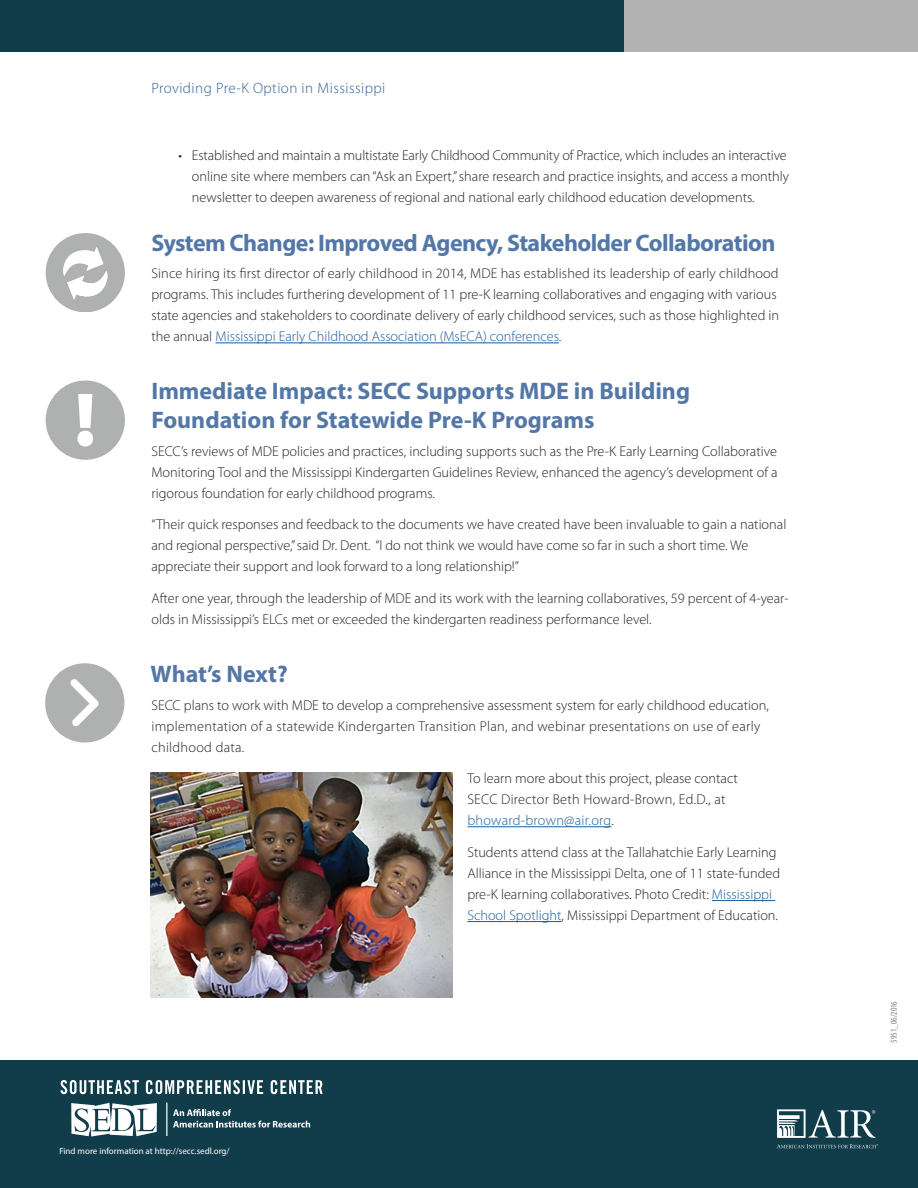
<style>
.page{position:relative;width:918px;height:1188px;background:#fff}
.page>*{position:absolute;margin:0;border:0;box-sizing:border-box;transform-origin:0 0}
.t1{font:900 76.5px "Myriad Pro";color:#fff}
.t2{font:700 24px/28.8px "Myriad Pro";letter-spacing:-.01em;color:#5377a6}
.t3{font:300 15px "Myriad Pro";letter-spacing:.03em;color:#316196}
.t4{font:300 14.25px/21px "Myriad Pro";color:#231f20}
.t5{font:9px "Myriad Pro";color:#fff}
.t6{font:condensed 9px "Myriad Pro";color:#808285}
.s1{color:#175d9e}
</style>
<div class="page">
<div style="left:293px;top:0;width:625px;height:52px;background:#b3b3b3"></div>
<div style="left:0;top:0;width:623px;height:52px;background:#113d4b"></div>
<div style="left:0;top:1061px;width:918px;height:127px;background:#113d4b"></div>
<svg style="left:777px;top:1109px;width:98px;height:29px"></svg>
<svg style="left:777px;top:1144px;width:101px;height:4px"></svg>
<hr style="left:166px;top:1103px;width:1px;height:33px;background:#fff">
<svg style="left:173px;top:1109px;width:137px;height:19px"></svg>
<svg style="left:71px;top:1103px;width:86px;height:34px"></svg>
<svg style="left:60px;top:1080px;width:263px;height:14px"></svg>
<hr style="left:215px;top:343px;width:344px;height:1px;background:#175d9e">
<hr style="left:467px;top:826px;width:144px;height:1px;background:#175d9e">
<hr style="left:712px;top:900px;width:63px;height:1px;background:#175d9e">
<hr style="left:467px;top:921px;width:95px;height:1px;background:#175d9e">
<div style="left:46px;top:233px;width:78px;height:78px;background:#afb1b1;border-radius:50%"></div>
<svg style="left:63px;top:247px;width:44px;height:53px"></svg>
<div style="left:46px;top:381px;width:78px;height:79px;background:#afb1b1;border-radius:50%"></div>
<div style="left:45px;top:663px;width:79px;height:80px;background:#afb1b1;border-radius:50%"></div>
<svg style="left:70px;top:679px;width:29px;height:47px"></svg>
<img style="left:150px;top:773px;width:302px;height:225px">
<h1 class="t1" style="left:74px;top:369px;width:23px">!</h1>
<p class="t3" style="left:151px;top:79px;width:235px">Providing Pre-K Option in Mississippi</p>
<p class="t4" style="left:192px;top:144px;width:599px;text-indent:-13px">• Established and maintain a multistate Early Childhood Community of Practice, which includes an interactive online site where members can “Ask an Expert,” share research and practice insights, and access a monthly newsletter to deepen awareness of regional and national early childhood education developments.</p>
<h2 class="t2" style="left:151px;top:227px;width:625px">System Change: Improved Agency, Stakeholder Collaboration</h2>
<p class="t4" style="left:151px;top:263px;width:629px">Since hiring its first director of early childhood in 2014, MDE has established its leadership of early childhood programs. This includes furthering development of 11 pre-K learning collaboratives and engaging with various state agencies and stakeholders to coordinate delivery of early childhood services, such as those highlighted in the annual <span class="s1">Mississippi Early Childhood Association (MsECA) conferences</span>.</p>
<h2 class="t2" style="left:151px;top:376px;width:540px">Immediate Impact: SECC Supports MDE in Building<br>Foundation for Statewide Pre-K Programs</h2>
<p class="t4" style="left:151px;top:440px;width:628px;text-align:justify">SECC’s reviews of MDE policies and practices, including supports such as the Pre-K Early Learning Collaborative Monitoring Tool and the Mississippi Kindergarten Guidelines Review, enhanced the agency’s development of a rigorous foundation for early childhood programs.</p>
<p class="t4" style="left:151px;top:514px;width:636px">“Their quick responses and feedback to the documents we have created have been invaluable to gain a national and regional perspective,” said Dr. Dent. “I do not think we would have come so far in such a short time. We appreciate their support and look forward to a long relationship!”</p>
<p class="t4" style="left:151px;top:588px;width:639px">After one year, through the leadership of MDE and its work with the learning collaboratives, 59 percent of 4-year&shy;olds in Mississippi’s ELCs met or exceeded the kindergarten readiness performance level.</p>
<h2 class="t2" style="left:151px;top:659px;width:139px">What’s Next?</h2>
<p class="t4" style="left:151px;top:694px;width:619px">SECC plans to work with MDE to develop a comprehensive assessment system for early childhood education, implementation of a statewide Kindergarten Transition Plan, and webinar presentations on use of early childhood data.</p>
<p class="t4" style="left:467px;top:768px;width:272px">To learn more about this project, please contact<br>SECC Director Beth Howard-Brown, Ed.D., at <span class="s1">bhoward-brown@air.org</span>.</p>
<p class="t4" style="left:467px;top:842px;width:314px">Students attend class at the Tallahatchie Early Learning Alliance in the Mississippi Delta, one of 11 state-funded pre-K learning collaboratives. Photo Credit: <span class="s1">Mississippi School Spotlight</span>, Mississippi Department of Education.</p>
<p class="t5" style="left:59px;top:1145px;width:172px">Find more information at http://secc.sedl.org/</p>
<p class="t6" style="left:888px;top:1043px;width:43px;rotate:-90deg">5951_06/2016</p>
</div>
